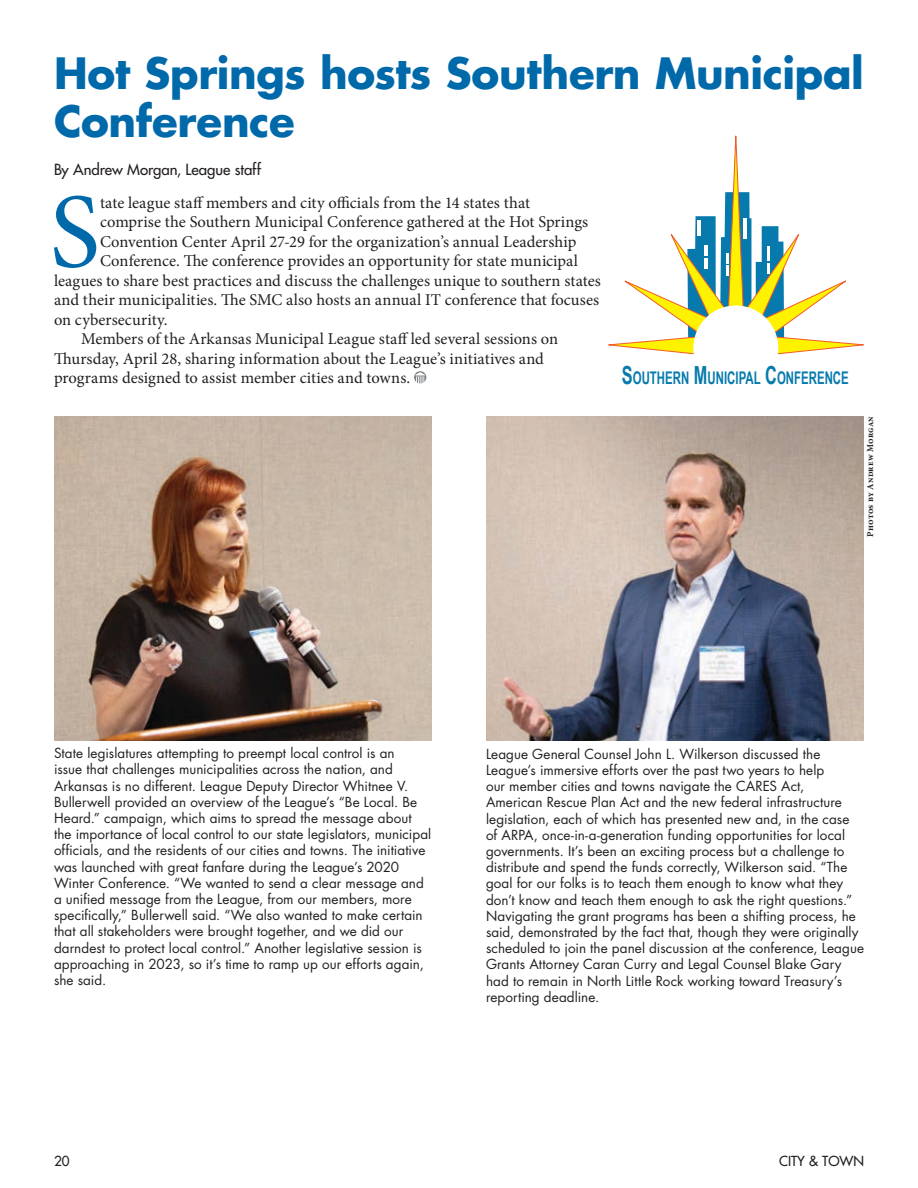
<style>
.page{position:relative;width:918px;height:1188px;background:#fff}
.page>*{position:absolute;margin:0;border:0;box-sizing:border-box;transform-origin:0 0}
.t1{font:106.5px "Minion Pro";color:#0069aa}
.t2{font:700 42px/48px "Futura LT Pro";letter-spacing:-.01em;color:#0069aa}
.t3{font:700 17.4px "Arial Narrow";color:#067aad;scale:.8 1}
.t4{font:16.5px "Minion Pro";color:#231f20}
.t5{font:500 15px "Futura LT Pro";letter-spacing:-.005em;color:#231f20}
.t6{font:13.5px/16.2px "Futura LT Pro";letter-spacing:.005em;color:#231f20}
.t7{font:500 13.5px "Futura LT Pro";color:#231f20}
.t8{font:700 9px "Minion Pro";letter-spacing:.015em;color:#231f20}
.s1{font-size:24.9px}
</style>
<div class="page">
<svg style="left:414px;top:371px;width:12px;height:12px"></svg>
<img style="left:54px;top:416px;width:378px;height:324px">
<img style="left:486px;top:416px;width:378px;height:324px">
<svg style="left:608px;top:136px;width:256px;height:219px"></svg>
<div style="left:693px;top:306px;width:85px;height:84px;background:#fff;border-radius:50%"></div>
<h2 class="t2" style="left:54px;top:48px;width:811px">Hot Springs hosts Southern Municipal<br>Conference</h2>
<p class="t5" style="left:54px;top:158px;width:208px">By Andrew Morgan, League staff</p>
<h1 class="t1" style="left:50px;top:161px;width:52px">S</h1>
<p class="t4" style="left:100px;top:192px;width:432px">tate league staff members and city officials from the 14 states that</p>
<p class="t4" style="left:100px;top:211px;width:490px">comprise the Southern Municipal Conference gathered at the Hot Springs</p>
<p class="t4" style="left:100px;top:231px;width:478px">Convention Center April 27-29 for the organization’s annual Leadership</p>
<p class="t4" style="left:100px;top:250px;width:479px">Conference. The conference provides an opportunity for state municipal</p>
<p class="t4" style="left:54px;top:270px;width:548px">leagues to share best practices and discuss the challenges unique to southern states</p>
<p class="t4" style="left:54px;top:289px;width:547px">and their municipalities. The SMC also hosts an annual IT conference that focuses</p>
<p class="t4" style="left:54px;top:309px;width:115px">on cybersecurity.</p>
<p class="t4" style="left:81px;top:328px;width:479px">Members of the Arkansas Municipal League staff led several sessions on</p>
<p class="t4" style="left:54px;top:348px;width:491px">Thursday, April 28, sharing information about the League’s initiatives and</p>
<p class="t4" style="left:54px;top:367px;width:358px">programs designed to assist member cities and towns.</p>
<p class="t3" style="left:622px;top:365px;width:285px"><span class="s1">S</span>OUTHERN <span class="s1">M</span>UNICIPAL <span class="s1">C</span>ONFERENCE</p>
<p class="t8" style="left:864px;top:537px;width:122px;rotate:-90deg">Photos by Andrew Morgan</p>
<p class="t6" style="left:54px;top:745px;width:379px">State legislatures attempting to preempt local control is an<br>issue that challenges municipalities across the nation, and Arkansas is no different. League Deputy Director Whitnee V.<br>Bullerwell provided an overview of the League’s “Be Local. Be Heard.” campaign, which aims to spread the message about the importance of local control to our state legislators, municipal officials, and the residents of our cities and towns. The initiative was launched with great fanfare during the League’s 2020<br>Winter Conference. “We wanted to send a clear message and a unified message from the League, from our members, more specifically,” Bullerwell said. “We also wanted to make certain that all stakeholders were brought together, and we did our darndest to protect local control.” Another legislative session is approaching in 2023, so it’s time to ramp up our efforts again, she said.</p>
<p class="t6" style="left:486px;top:746px;width:380px">League General Counsel John L. Wilkerson discussed the League’s immersive efforts over the past two years to help<br>our member cities and towns navigate the CARES Act, American Rescue Plan Act and the new federal infrastructure legislation, each of which has presented new and, in the case of ARPA, once-in-a-generation funding opportunities for local governments. It’s been an exciting process but a challenge to distribute and spend the funds correctly, Wilkerson said. “The goal for our folks is to teach them enough to know what they don’t know and teach them enough to ask the right questions.” Navigating the grant programs has been a shifting process, he said, demonstrated by the fact that, though they were originally scheduled to join the panel discussion at the conference, League Grants Attorney Caran Curry and Legal Counsel Blake Gary had to remain in North Little Rock working toward Treasury’s reporting deadline.</p>
<p class="t7" style="left:54px;top:1151px;width:17px">20</p>
<p class="t7" style="left:779px;top:1151px;width:86px">CITY &amp; TOWN</p>
</div>
